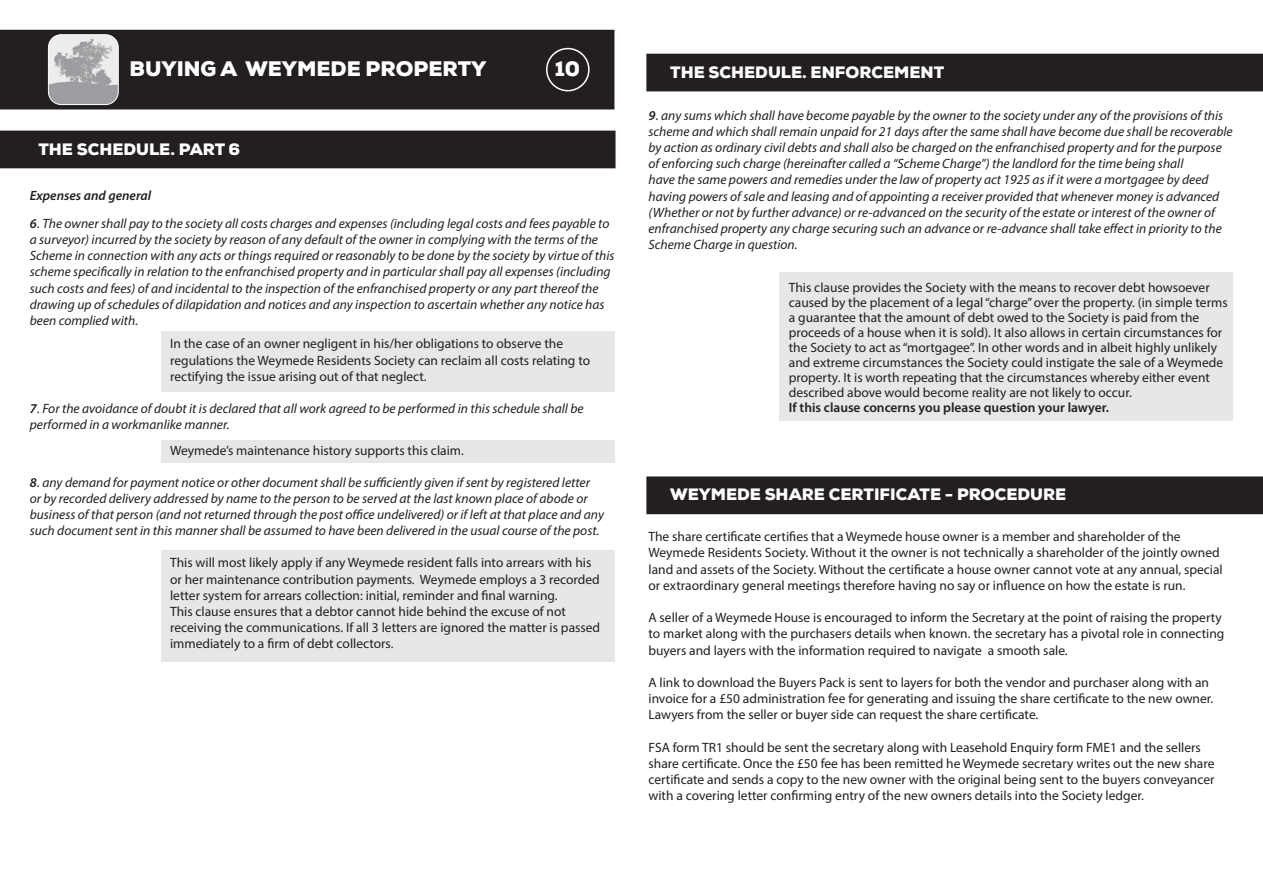
<style>
.page{position:relative;width:1263px;height:893px;background:#fff}
.page>*{position:absolute;margin:0;border:0;box-sizing:border-box;transform-origin:0 0}
.t1{font:900 21px "Nexa";color:#fff}
.t2{font:900 16.5px "Nexa";color:#fff}
.t3{font:13.5px/16.2px "Myriad Pro";color:#231f20}
.t4{font:italic 13.5px/16.2px "Myriad Pro";color:#231f20}
.t5{font:600 13.5px "Myriad Pro";color:#231f20}
.t6{font:italic 600 13.5px "Myriad Pro";color:#231f20}
.s1{font-weight:600}
.s2{font-style:normal}
</style>
<div class="page">
<div style="left:1px;top:31px;width:613px;height:78px;background:#231f20"></div>
<div style="left:0;top:30px;width:614px;height:79px;border:2px solid #231f20"></div>
<img style="left:48px;top:35px;width:70px;height:70px">
<div style="left:48px;top:34px;width:71px;height:71px;border:1px solid #fff;border-radius:13px"></div>
<div style="left:546px;top:48px;width:44px;height:43px;border:2px solid #fff;border-radius:50%"></div>
<div style="left:161px;top:550px;width:453px;height:111px;background:#e6e7e9"></div>
<div style="left:779px;top:272px;width:454px;height:149px;background:#e6e7e9"></div>
<div style="left:161px;top:440px;width:453px;height:23px;background:#e6e7e9"></div>
<div style="left:161px;top:331px;width:453px;height:60px;background:#e6e7e9"></div>
<div style="left:0;top:131px;width:615px;height:37px;background:#231f20"></div>
<div style="left:647px;top:54px;width:615px;height:37px;background:#231f20"></div>
<div style="left:647px;top:477px;width:615px;height:36px;background:#231f20"></div>
<div style="left:646px;top:476px;width:617px;height:38px;border:2px solid #231f20"></div>
<h1 class="t1" style="left:130px;top:56px;width:358px">BUYING A WEYMEDE PROPERTY</h1>
<h1 class="t1" style="left:555px;top:56px;width:27px">10</h1>
<p class="t2" style="left:38px;top:138px;width:203px">THE SCHEDULE. PART 6</p>
<p class="t6" style="left:30px;top:186px;width:123px">Expenses and general</p>
<p class="t4" style="left:30px;top:215px;width:586px"><span class="s1">6</span><span class="s2">.</span> The owner shall pay to the society all costs charges and expenses (including legal costs and fees payable to a surveyor) incurred by the society by reason of any default of the owner in complying with the terms of the Scheme in connection with any acts or things required or reasonably to be done by the society by virtue of this scheme specifically in relation to the enfranchised property and in particular shall pay all expenses (including such costs and fees) of and incidental to the inspection of the enfranchised property or any part thereof the drawing up of schedules of dilapidation and notices and any inspection to ascertain whether any notice has been complied with.</p>
<p class="t3" style="left:170px;top:336px;width:421px">In the case of an owner negligent in his/her obligations to observe the regulations the Weymede Residents Society can reclaim all costs relating to rectifying the issue arising out of that neglect.</p>
<p class="t4" style="left:30px;top:400px;width:555px"><span class="s1">7</span><span class="s2">.</span> For the avoidance of doubt it is declared that all work agreed to be performed in this schedule shall be performed in a workmanlike manner.</p>
<p class="t3" style="left:170px;top:442px;width:295px">Weymede’s maintenance history supports this claim.</p>
<p class="t4" style="left:30px;top:474px;width:576px"><span class="s1">8</span><span class="s2">.</span> any demand for payment notice or other document shall be sufficiently given if sent by registered letter or by recorded delivery addressed by name to the person to be served at the last known place of abode or business of that person (and not returned through the post office undelivered) or if left at that place and any such document sent in this manner shall be assumed to have been delivered in the usual course of the post.</p>
<p class="t3" style="left:170px;top:555px;width:432px">This will most likely apply if any Weymede resident falls into arrears with his or her maintenance contribution payments. Weymede employs a 3 recorded letter system for arrears collection: initial, reminder and final warning.<br>This clause ensures that a debtor cannot hide behind the excuse of not receiving the communications. If all 3 letters are ignored the matter is passed immediately to a firm of debt collectors.</p>
<p class="t2" style="left:670px;top:61px;width:275px">THE SCHEDULE. ENFORCEMENT</p>
<p class="t4" style="left:648px;top:107px;width:586px"><span class="s1">9</span><span class="s2">.</span> any sums which shall have become payable by the owner to the society under any of the provisions of this scheme and which shall remain unpaid for 21 days after the same shall have become due shall be recoverable by action as ordinary civil debts and shall also be charged on the enfranchised property and for the purpose of enforcing such charge (hereinafter called a “Scheme Charge”) the landlord for the time being shall<br>have the same powers and remedies under the law of property act 1925 as if it were a mortgagee by deed having powers of sale and leasing and of appointing a receiver provided that whenever money is advanced (Whether or not by further advance) or re-advanced on the security of the estate or interest of the owner of enfranchised property any charge securing such an advance or re-advance shall take effect in priority to the Scheme Charge in question.</p>
<p class="t3" style="left:789px;top:280px;width:440px;line-height:15px">This clause provides the Society with the means to recover debt howsoever caused by the placement of a legal “charge” over the property. (in simple terms a guarantee that the amount of debt owed to the Society is paid from the proceeds of a house when it is sold). It also allows in certain circumstances for the Society to act as “mortgagee”. In other words and in albeit highly unlikely and extreme circumstances the Society could instigate the sale of a Weymede property. It is worth repeating that the circumstances whereby either event described above would become reality are not likely to occur.</p>
<p class="t5" style="left:789px;top:399px;width:322px">If this clause concerns you please question your lawyer.</p>
<p class="t2" style="left:670px;top:484px;width:398px">WEYMEDE SHARE CERTIFICATE - PROCEDURE</p>
<p class="t3" style="left:648px;top:528px;width:576px">The share certificate certifies that a Weymede house owner is a member and shareholder of the Weymede Residents Society. Without it the owner is not technically a shareholder of the jointly owned land and assets of the Society. Without the certificate a house owner cannot vote at any annual, special or extraordinary general meetings therefore having no say or influence on how the estate is run.</p>
<p class="t3" style="left:648px;top:609px;width:577px">A seller of a Weymede House is encouraged to inform the Secretary at the point of raising the property to market along with the purchasers details when known. the secretary has a pivotal role in connecting buyers and layers with the information required to navigate a smooth sale.</p>
<p class="t3" style="left:648px;top:674px;width:566px">A link to download the Buyers Pack is sent to layers for both the vendor and purchaser along with an invoice for a £50 administration fee for generating and issuing the share certificate to the new owner.<br>Lawyers from the seller or buyer side can request the share certificate.</p>
<p class="t3" style="left:648px;top:739px;width:568px">FSA form TR1 should be sent the secretary along with Leasehold Enquiry form FME1 and the sellers share certificate. Once the £50 fee has been remitted he Weymede secretary writes out the new share certificate and sends a copy to the new owner with the original being sent to the buyers conveyancer with a covering letter confirming entry of the new owners details into the Society ledger.</p>
</div>
